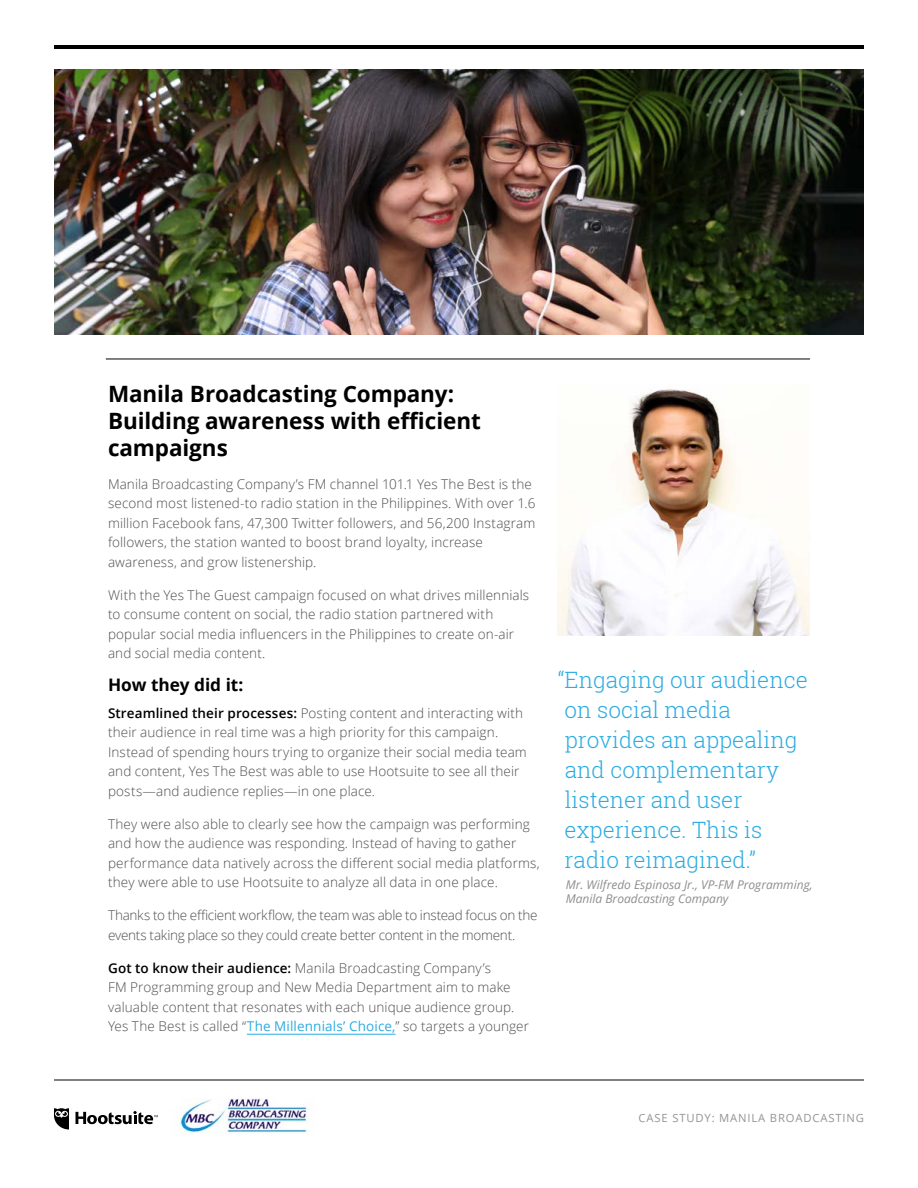
<style>
.page{position:relative;width:918px;height:1188px;background:#fff}
.page>*{position:absolute;margin:0;border:0;box-sizing:border-box;transform-origin:0 0}
.t1{font:300 22.5px/30px "Roboto Slab";color:#2cace2}
.t2{font:700 22.5px/27px "Open Sans";letter-spacing:-.005em;color:#000}
.t3{font:700 17.25px "Open Sans";color:#000}
.t4{font:300 13.5px/19.5px "Open Sans";letter-spacing:.01em;color:#4d4d4f}
.t5{font:300 13.5px/19.5px "Open Sans";letter-spacing:-.02em;color:#4d4d4f}
.t6{font:italic 12px/14.4px "Open Sans";color:#8e8e8e}
.t7{font:11.25px "Open Sans";letter-spacing:.075em;color:#949494}
.s1{font-weight:600;color:#000}
.s2{font-weight:400;color:#2cace2}
</style>
<div class="page">
<hr style="left:54px;top:1080px;width:810px;height:1px;background:#000">
<hr style="left:54px;top:45px;width:810px;height:4px;background:#000">
<hr style="left:106px;top:359px;width:704px;height:1px;background:#000">
<img style="left:54px;top:69px;width:810px;height:266px">
<hr style="left:247px;top:1034px;width:149px;height:1px;background:#2cace2">
<img style="left:179px;top:1098px;width:129px;height:35px">
<svg style="left:76px;top:1111px;width:82px;height:13px"></svg>
<svg style="left:54px;top:1108px;width:15px;height:22px"></svg>
<img style="left:558px;top:389px;width:252px;height:246px">
<h1 class="t2" style="left:108px;top:380px;width:374px">Manila Broadcasting Company:<br>Building awareness with efficient campaigns</h1>
<p class="t4" style="left:108px;top:474px;width:429px">Manila Broadcasting Company’s FM channel 101.1 Yes The Best is the second most listened-to radio station in the Philippines. With over 1.6 million Facebook fans, 47,300 Twitter followers, and 56,200 Instagram followers, the station wanted to boost brand loyalty, increase awareness, and grow listenership.</p>
<p class="t4" style="left:108px;top:585px;width:423px">With the Yes The Guest campaign focused on what drives millennials to consume content on social, the radio station partnered with popular social media influencers in the Philippines to create on-air and social media content.</p>
<p class="t3" style="left:108px;top:673px;width:137px">How they did it:</p>
<p class="t4" style="left:108px;top:703px;width:420px"><span class="s1">Streamlined their processes:</span> Posting content and interacting with their audience in real time was a high priority for this campaign.<br>Instead of spending hours trying to organize their social media team and content, Yes The Best was able to use Hootsuite to see all their posts—and audience replies—in one place.</p>
<p class="t4" style="left:108px;top:814px;width:433px">They were also able to clearly see how the campaign was performing and how the audience was responding. Instead of having to gather performance data natively across the different social media platforms, they were able to use Hootsuite to analyze all data in one place.</p>
<p class="t5" style="left:108px;top:905px;width:431px">Thanks to the efficient workflow, the team was able to instead focus on the events taking place so they could create better content in the moment.</p>
<p class="t4" style="left:108px;top:958px;width:423px"><span class="s1">Got to know their audience:</span> Manila Broadcasting Company’s<br>FM Programming group and New Media Department aim to make valuable content that resonates with each unique audience group.<br>Yes The Best is called “<span class="s2">The Millennials’ Choice,</span>” so targets a younger</p>
<h1 class="t1" style="left:558px;top:664px;width:251px">“Engaging our audience on social media provides an appealing and complementary listener and user experience. This is radio reimagined.”</h1>
<p class="t6" style="left:566px;top:877px;width:248px">Mr. Wilfredo Espinosa Jr., VP-FM Programming,<br>Manila Broadcasting Company</p>
<p class="t7" style="left:639px;top:1110px;width:227px">CASE STUDY: MANILA BROADCASTING</p>
</div>
